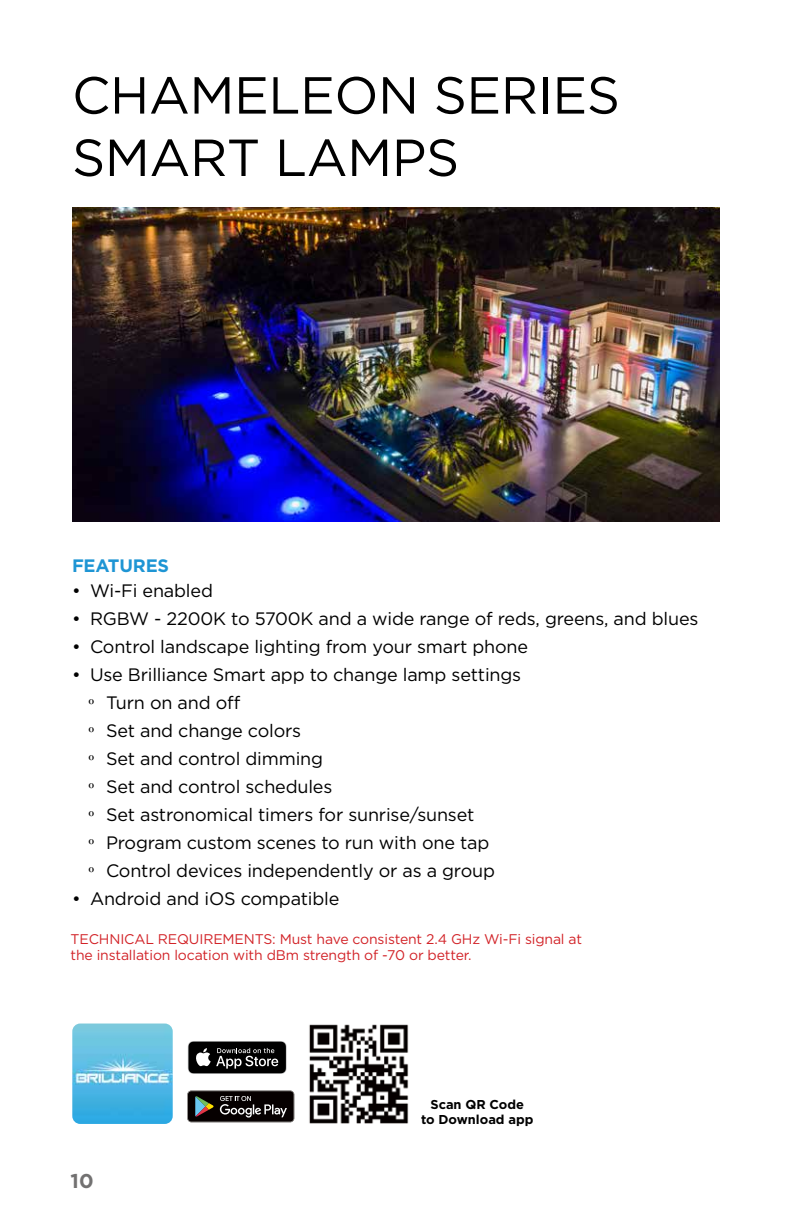
<style>
.page{position:relative;width:792px;height:1224px;background:#fff}
.page>*{position:absolute;margin:0;border:0;box-sizing:border-box;transform-origin:0 0}
.t1{font:52px/62.4px "Gotham";letter-spacing:-.01em;color:#000}
.t2{font:700 20px "Gotham";color:#727171}
.t3{font:18px/28px "Gotham";letter-spacing:-.01em;color:#000}
.t4{font:700 18px "Gotham";letter-spacing:-.01em;color:#1e95d4}
.t5{font:14px/16px "Gotham";letter-spacing:-.01em;color:#d22328}
.t6{font:700 12.8px/15.8px "Gotham";color:#000;text-align:center}
.s1{font-family:"Bodoni Svty Two ITCTT"}
</style>
<div class="page">
<img style="left:72px;top:207px;width:648px;height:315px">
<img style="left:309px;top:1024px;width:100px;height:100px">
<svg style="left:188px;top:1041px;width:99px;height:33px;background:#333"></svg>
<svg style="left:190px;top:1090px;width:105px;height:33px"></svg>
<svg style="left:187px;top:1091px;width:107px;height:31px;background:#2c2827"></svg>
<img style="left:72px;top:1024px;width:101px;height:100px">
<h1 class="t1" style="left:72px;top:63px;width:550px">CHAMELEON SERIES<br>SMART LAMPS</h1>
<p class="t4" style="left:72px;top:554px;width:99px">FEATURES</p>
<p class="t3" style="left:72px;top:577px;width:142px">• Wi-Fi enabled</p>
<p class="t3" style="left:72px;top:605px;width:628px">• RGBW - 2200K to 5700K and a wide range of reds, greens, and blues</p>
<p class="t3" style="left:72px;top:633px;width:458px">• Control landscape lighting from your smart phone</p>
<p class="t3" style="left:88px;top:661px;width:435px;text-indent:-16px">• Use Brilliance Smart app to change lamp settings <span class="s1">º</span> Turn on and off<br><span class="s1">º</span> Set and change colors<br><span class="s1">º</span> Set and control dimming<br><span class="s1">º</span> Set and control schedules<br><span class="s1">º</span> Set astronomical timers for sunrise/sunset<br><span class="s1">º</span> Program custom scenes to run with one tap<br><span class="s1">º</span> Control devices independently or as a group</p>
<p class="t3" style="left:72px;top:885px;width:269px">• Android and iOS compatible</p>
<p class="t5" style="left:71px;top:931px;width:513px">TECHNICAL REQUIREMENTS: Must have consistent 2.4 GHz Wi-Fi signal at the installation location with dBm strength of -70 or better.</p>
<p class="t2" style="left:71px;top:1168px;width:25px">10</p>
<p class="t6" style="left:421px;top:1096px;width:114px">Scan QR Code<br>to Download app</p>
</div>
